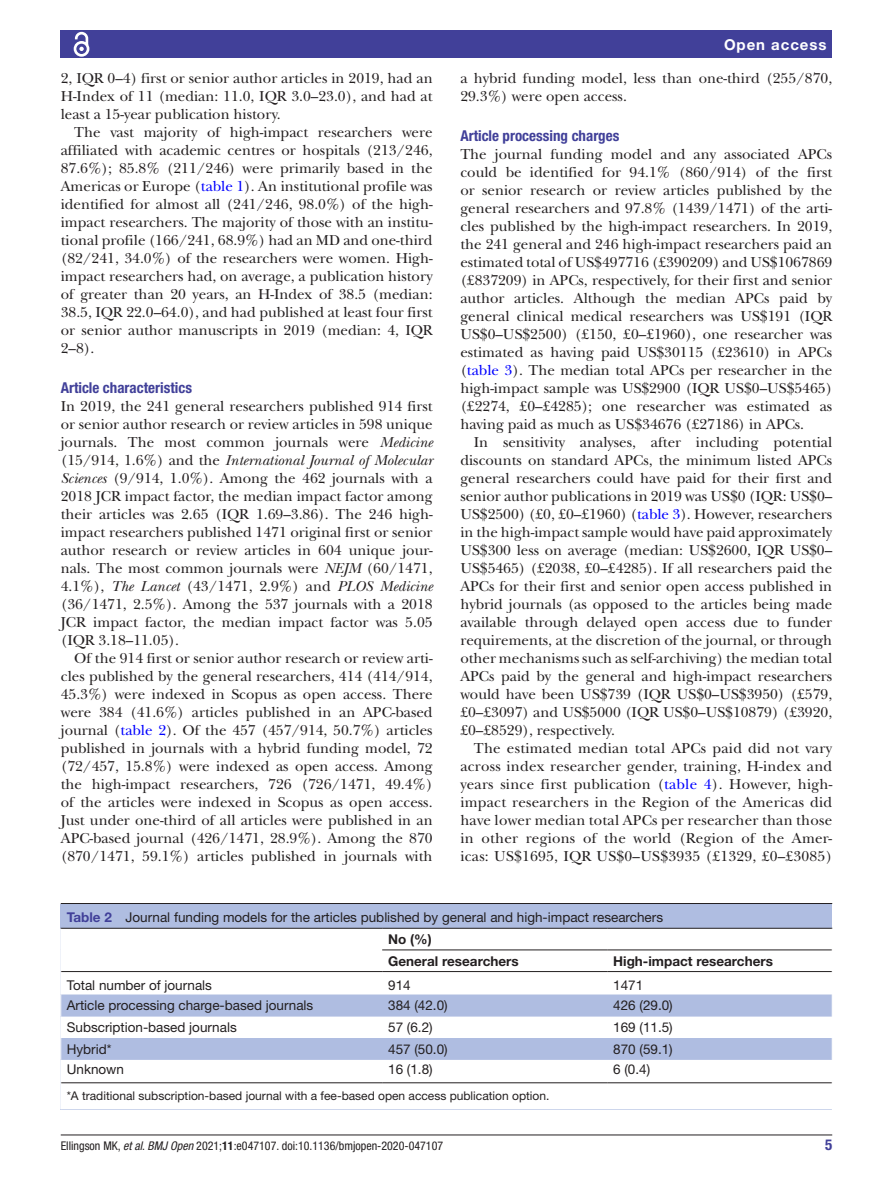
<style>
.page{position:relative;width:893px;height:1191px;background:#fff}
.page>*{position:absolute;margin:0;border:0;box-sizing:border-box;transform-origin:0 0}
.t1{font:15px/18px "New Baskerville";color:#231f20;text-align:justify}
.t2{font:700 condensed 15px "Helvetica Neue LT Std";color:#414099}
.t3{font:700 15px "Helvetica Neue LT Std";letter-spacing:.065em;color:#fff}
.t4{font:13.5px/21.9px "Helvetica Neue LT Std";color:#231f20}
.t5{font:700 13.5px "Helvetica Neue LT Std";color:#231f20}
.t6{font:12px "Helvetica Neue LT Std";color:#231f20}
.t7{font:condensed 12px "Helvetica Neue LT Std";color:#231f20}
.s1{color:#00f}
.s2{font-style:italic}
.s3{font-weight:700;color:#414099}
.s4{font-weight:700}
</style>
<div class="page">
<hr style="left:61px;top:1134px;width:771px;height:1px;background:#231f20">
<div style="left:61px;top:31px;width:771px;height:27px;background:#414099"></div>
<svg style="left:73px;top:31px;width:17px;height:26px"></svg>
<div style="left:61px;top:904px;width:771px;height:205px;background:#afbde1"></div>
<hr style="left:61px;top:903px;width:771px;height:1px;background:#231f20">
<div style="left:61px;top:929px;width:771px;height:180px;background:#fff"></div>
<svg style="left:61px;top:994px;width:771px;height:65px"></svg>
<hr style="left:61px;top:971px;width:321px;height:1px;background:#231f20">
<hr style="left:61px;top:928px;width:321px;height:1px;background:#231f20">
<hr style="left:382px;top:928px;width:225px;height:1px;background:#231f20">
<hr style="left:607px;top:928px;width:225px;height:1px;background:#231f20">
<hr style="left:382px;top:949px;width:225px;height:1px;background:#231f20">
<hr style="left:382px;top:971px;width:225px;height:1px;background:#231f20">
<hr style="left:607px;top:949px;width:225px;height:1px;background:#231f20">
<hr style="left:607px;top:971px;width:225px;height:1px;background:#231f20">
<hr style="left:382px;top:1082px;width:225px;height:1px;background:#231f20">
<hr style="left:607px;top:1082px;width:225px;height:1px;background:#231f20">
<hr style="left:61px;top:1082px;width:321px;height:1px;background:#231f20">
<svg style="left:60px;top:928px;width:1px;height:181px"></svg>
<hr style="left:67px;top:1099px;width:765px;height:2px;background:#fff">
<p class="t1" style="left:61px;top:69px;width:373px">2, IQR 0–4) first or senior author articles in 2019, had an H-Index of 11 (median: 11.0, IQR 3.0–23.0), and had at least a 15-year publication history.</p>
<p class="t1" style="left:61px;top:123px;width:373px;text-indent:14px">The vast majority of high-impact researchers were affiliated with academic centres or hospitals (213/246, 87.6%); 85.8% (211/246) were primarily based in the Americas or Europe (<span class="s1">table 1</span>). An institutional profile was identified for almost all (241/246, 98.0%) of the high&shy;impact researchers. The majority of those with an institu&shy;tional profile (166/241, 68.9%) had an MD and one-third (82/241, 34.0%) of the researchers were women. High&shy;impact researchers had, on average, a publication history of greater than 20 years, an H-Index of 38.5 (median:<br>38.5, IQR 22.0–64.0), and had published at least four first or senior author manuscripts in 2019 (median: 4, IQR 2–8).</p>
<p class="t2" style="left:61px;top:378px;width:133px">Article characteristics</p>
<p class="t1" style="left:61px;top:397px;width:373px">In 2019, the 241 general researchers published 914 first or senior author research or review articles in 598 unique journals. The most common journals were <span class="s2">Medicine </span>(15/914, 1.6%) and the <span class="s2">International Journal of Molecular Sciences</span> (9/914, 1.0%). Among the 462 journals with a 2018 JCR impact factor, the median impact factor among their articles was 2.65 (IQR 1.69–3.86). The 246 high&shy;impact researchers published 1471 original first or senior author research or review articles in 604 unique jour&shy;nals. The most common journals were <span class="s2">NEJM</span> (60/1471, 4.1%), <span class="s2">The Lancet</span> (43/1471, 2.9%) and <span class="s2">PLOS Medicine </span>(36/1471, 2.5%). Among the 537 journals with a 2018<br>JCR impact factor, the median impact factor was 5.05 (IQR 3.18–11.05).</p>
<p class="t1" style="left:61px;top:649px;width:373px;text-indent:14px">Of the 914 first or senior author research or review arti&shy;cles published by the general researchers, 414 (414/914, 45.3%) were indexed in Scopus as open access. There were 384 (41.6%) articles published in an APC-based journal (<span class="s1">table 2</span>). Of the 457 (457/914, 50.7%) articles published in journals with a hybrid funding model, 72 (72/457, 15.8%) were indexed as open access. Among the high-impact researchers, 726 (726/1471, 49.4%) of the articles were indexed in Scopus as open access.<br>Just under one-third of all articles were published in an APC-based journal (426/1471, 28.9%). Among the 870 (870/1471, 59.1%) articles published in journals with</p>
<p class="t3" style="left:724px;top:35px;width:104px">Open access</p>
<p class="t1" style="left:460px;top:69px;width:373px">a hybrid funding model, less than one-third (255/870,<br>29.3%) were open access.</p>
<p class="t2" style="left:460px;top:126px;width:161px">Article processing charges</p>
<p class="t1" style="left:460px;top:145px;width:373px">The journal funding model and any associated APCs could be identified for 94.1% (860/914) of the first or senior research or review articles published by the general researchers and 97.8% (1439/1471) of the arti&shy;cles published by the high-impact researchers. In 2019, the 241 general and 246 high-impact researchers paid an estimated total of US$497716 (£390209) and US$1067869 (£837209) in APCs, respectively, for their first and senior author articles. Although the median APCs paid by general clinical medical researchers was US$191 (IQR US$0–US$2500) (£150, £0–£1960), one researcher was estimated as having paid US$30115 (£23610) in APCs (<span class="s1">table 3</span>). The median total APCs per researcher in the high-impact sample was US$2900 (IQR US$0–US$5465) (£2274, £0–£4285); one researcher was estimated as having paid as much as US$34676 (£27186) in APCs.</p>
<p class="t1" style="left:460px;top:433px;width:373px;text-indent:14px">In sensitivity analyses, after including potential discounts on standard APCs, the minimum listed APCs general researchers could have paid for their first and senior author publications in 2019 was US$0 (IQR: US$0– US$2500) (£0, £0–£1960) (<span class="s1">table 3</span>). However, researchers in the high-impact sample would have paid approximately US$300 less on average (median: US$2600, IQR US$0– US$5465) (£2038, £0–£4285). If all researchers paid the APCs for their first and senior open access published in hybrid journals (as opposed to the articles being made available through delayed open access due to funder requirements, at the discretion of the journal, or through other mechanisms such as self-archiving) the median total APCs paid by the general and high-impact researchers would have been US$739 (IQR US$0–US$3950) (£579, £0–£3097) and US$5000 (IQR US$0–US$10879) (£3920, £0–£8529), respectively.</p>
<p class="t1" style="left:460px;top:739px;width:373px;text-indent:14px">The estimated median total APCs paid did not vary across index researcher gender, training, H-index and years since first publication (<span class="s1">table 4</span>). However, high&shy;impact researchers in the Region of the Americas did have lower median total APCs per researcher than those in other regions of the world (Region of the Amer&shy;icas: US$1695, IQR US$0–US$3935 (£1329, £0–£3085)</p>
<p class="t4" style="left:388px;top:906px;width:276px;text-indent:-321px"><span class="s3">Table 2</span> Journal funding models for the articles published by general and high-impact researchers<br><span class="s4">No (%)<br>General researchers</span></p>
<p class="t5" style="left:613px;top:952px;width:161px">High-impact researchers</p>
<p class="t4" style="left:67px;top:974px;width:147px">Total number of journals</p>
<p class="t4" style="left:388px;top:974px;width:24px">914</p>
<p class="t4" style="left:613px;top:974px;width:32px">1471</p>
<p class="t4" style="left:67px;top:994px;width:248px">Article processing charge-based journals</p>
<p class="t4" style="left:388px;top:994px;width:61px">384 (42.0)</p>
<p class="t4" style="left:613px;top:994px;width:61px">426 (29.0)</p>
<p class="t4" style="left:67px;top:1016px;width:172px">Subscription-based journals</p>
<p class="t4" style="left:388px;top:1016px;width:46px">57 (6.2)</p>
<p class="t4" style="left:613px;top:1016px;width:61px">169 (11.5)</p>
<p class="t4" style="left:67px;top:1037px;width:46px">Hybrid*</p>
<p class="t4" style="left:388px;top:1037px;width:61px">457 (50.0)</p>
<p class="t4" style="left:613px;top:1037px;width:61px">870 (59.1)</p>
<p class="t4" style="left:67px;top:1057px;width:59px">Unknown</p>
<p class="t4" style="left:388px;top:1057px;width:46px">16 (1.8)</p>
<p class="t4" style="left:613px;top:1057px;width:39px">6 (0.4)</p>
<p class="t6" style="left:67px;top:1089px;width:484px">*A traditional subscription-based journal with a fee-based open access publication option.</p>
<p class="t7" style="left:61px;top:1138px;width:384px">Ellingson MK, <span class="s2">et al</span>. <span class="s2">BMJ Open</span> 2021;<span class="s4">11</span>:e047107. doi:10.1136/bmjopen-2020-047107</p>
<p class="t2" style="left:825px;top:1135px;width:9px">5</p>
</div>
